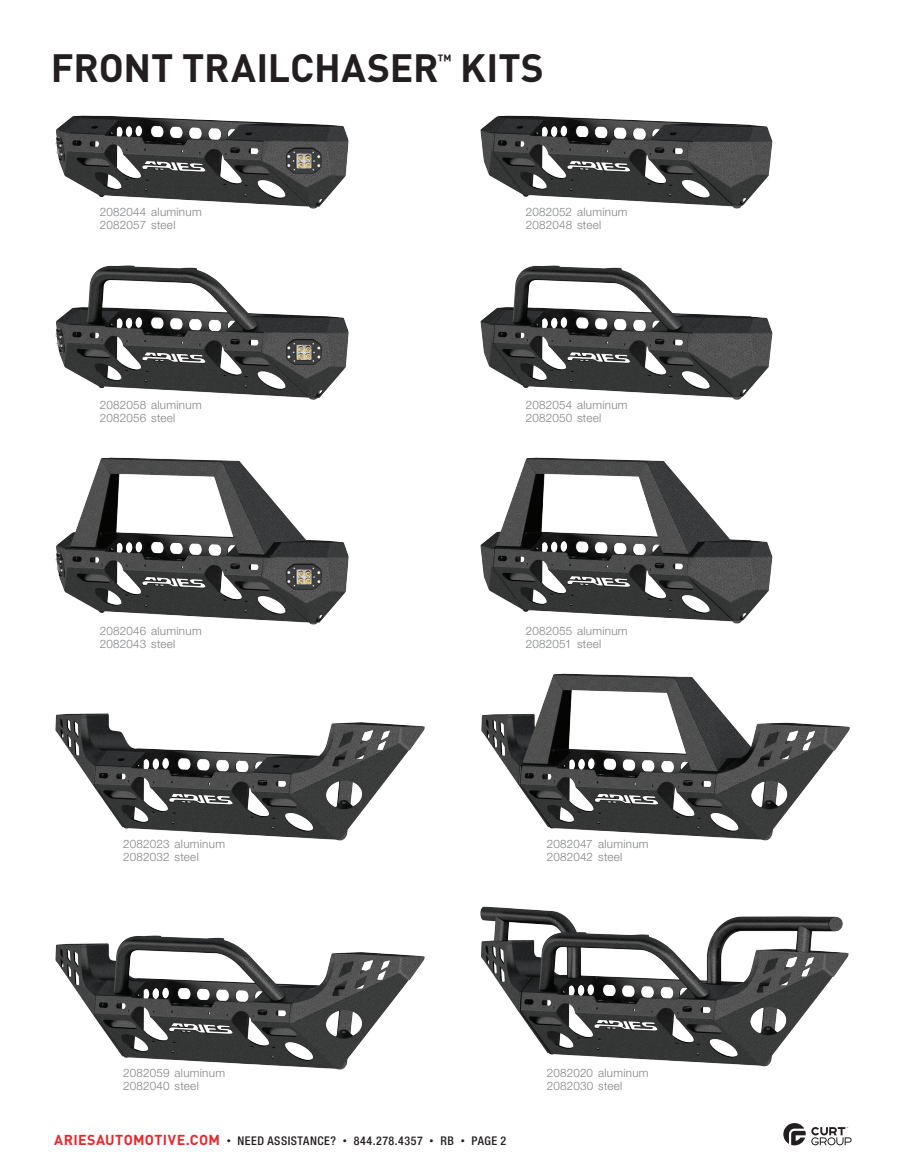
<style>
.page{position:relative;width:905px;height:1175px;background:#fff}
.page>*{position:absolute;margin:0;border:0;box-sizing:border-box;transform-origin:0 0}
.t1{font:700 39px "DINOT";letter-spacing:-.005em;color:#231f20}
.t2{font:700 16.2px "DINOT";color:#231f20}
.t3{font:500 condensed 12px "Helvetica Neue LT Std";letter-spacing:.04em;color:#231f20}
.t4{font:300 11.7px/13px "Helvetica Neue LT Std";letter-spacing:.025em;color:#808285}
.s1{font-family:"DINOT";font-weight:700;font-stretch:normal;font-size:14.25px;color:#e9282d}
.s2{font-family:"DINOT";font-weight:400;font-stretch:normal;font-size:9px}
</style>
<div class="page">
<svg style="left:783px;top:1123px;width:68px;height:22px"></svg>
<img style="left:480px;top:906px;width:369px;height:161px">
<img style="left:55px;top:713px;width:370px;height:128px">
<img style="left:55px;top:457px;width:294px;height:168px">
<img style="left:55px;top:935px;width:370px;height:135px">
<img style="left:480px;top:457px;width:293px;height:167px">
<img style="left:481px;top:673px;width:369px;height:168px">
<img style="left:480px;top:265px;width:293px;height:135px">
<img style="left:55px;top:265px;width:294px;height:135px">
<img style="left:55px;top:115px;width:294px;height:94px">
<img style="left:480px;top:115px;width:293px;height:94px">
<h1 class="t1" style="left:51px;top:37px;width:389px">FRONT TRAILCHASER</h1>
<h2 class="t2" style="left:438px;top:47px;width:15px">™</h2>
<h1 class="t1" style="left:460px;top:37px;width:85px">KITS</h1>
<p class="t4" style="left:100px;top:205px;width:103px">2082044 aluminum<br>2082057 steel</p>
<p class="t4" style="left:526px;top:205px;width:103px">2082052 aluminum<br>2082048 steel</p>
<p class="t4" style="left:100px;top:398px;width:103px">2082058 aluminum<br>2082056 steel</p>
<p class="t4" style="left:525px;top:398px;width:103px">2082054 aluminum<br>2082050 steel</p>
<p class="t4" style="left:100px;top:624px;width:103px">2082046 aluminum<br>2082043 steel</p>
<p class="t4" style="left:525px;top:624px;width:103px">2082055 aluminum<br>2082051 steel</p>
<p class="t4" style="left:123px;top:837px;width:103px">2082023 aluminum<br>2082032 steel</p>
<p class="t4" style="left:547px;top:837px;width:103px">2082047 aluminum<br>2082042 steel</p>
<p class="t4" style="left:123px;top:1066px;width:103px">2082059 aluminum<br>2082040 steel</p>
<p class="t3" style="left:54px;top:1133px;width:453px"><span class="s1">ARIESAUTOMOTIVE.COM</span> <span class="s2">•</span> NEED ASSISTANCE? <span class="s2">•</span> 844.278.4357 <span class="s2">•</span> RB <span class="s2">•</span> PAGE 2</p>
<p class="t4" style="left:547px;top:1066px;width:103px">2082020 aluminum<br>2082030 steel</p>
</div>
